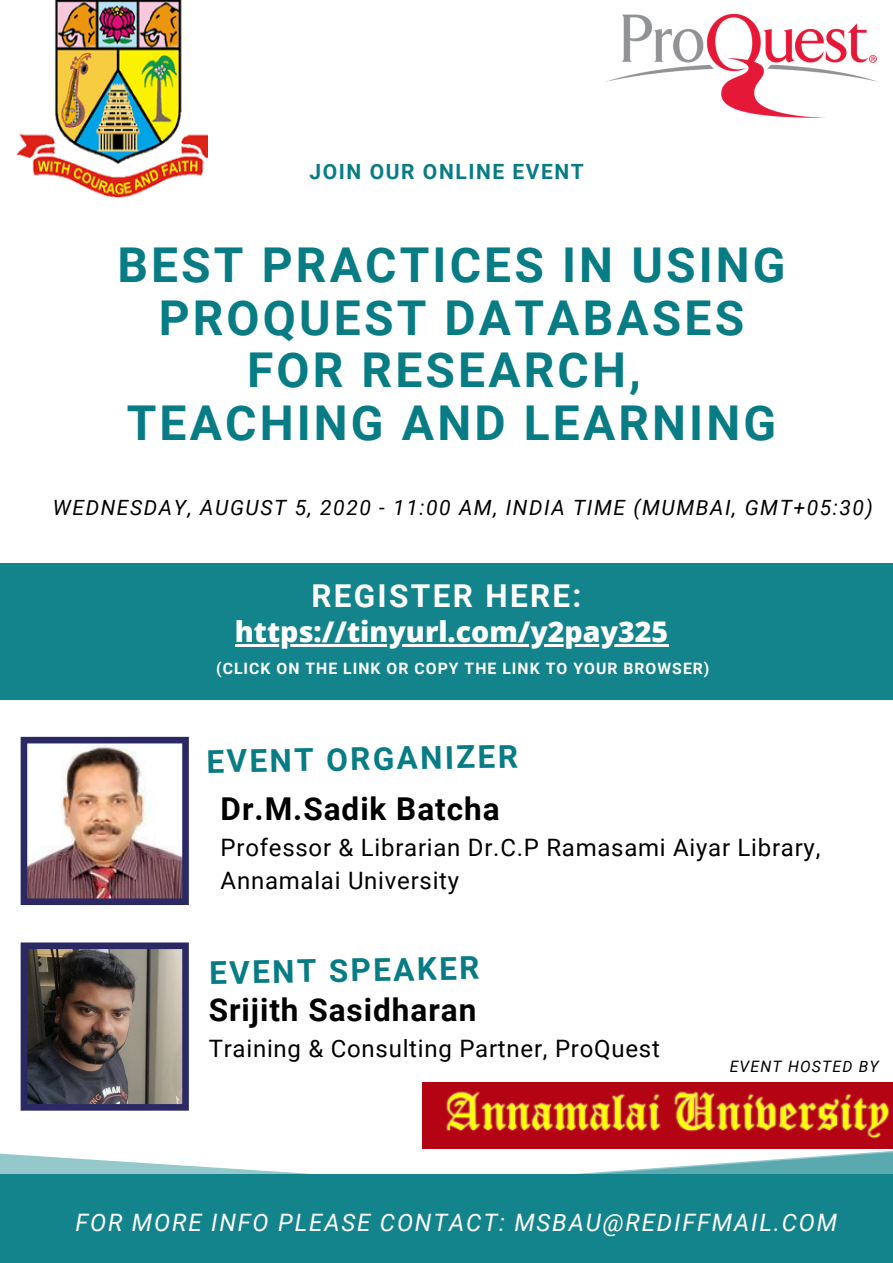
<style>
.page{position:relative;width:893px;height:1263px;background:#fff}
.page>*{position:absolute;margin:0;border:0;box-sizing:border-box;transform-origin:0 0}
.t1{font:700 48px/52.5px "Roboto";letter-spacing:.065em;color:#077c85;text-align:center}
.t2{font:700 31.5px "Roboto";letter-spacing:.03em;color:#000}
.t3{font:700 31.5px "Roboto";color:#077c85}
.t4{font:700 31.5px "Roboto";letter-spacing:.075em;color:#fff}
.t5{font:800 28.5px "Open Sans";color:#fff}
.t6{font:24px/33.3px "Roboto";letter-spacing:.03em;color:#000}
.t7{font:italic 24px "Roboto";letter-spacing:.075em;color:#fff}
.t8{font:italic 21px "Roboto";letter-spacing:.075em;color:#000}
.t9{font:700 21px "Roboto";letter-spacing:.075em;color:#077c85}
.t10{font:700 15.75px "Roboto";letter-spacing:.065em;color:#fff}
.t11{font:italic 15.75px "Roboto";letter-spacing:.075em;color:#000}
</style>
<div class="page">
<div style="left:0;top:564px;width:893px;height:136px;background:#13848c"></div>
<svg style="left:0;top:1148px;width:893px;height:26px"></svg>
<div style="left:0;top:1174px;width:893px;height:89px;background:#13848c"></div>
<img style="left:606px;top:15px;width:271px;height:103px">
<img style="left:16px;top:0;width:192px;height:198px">
<img style="left:422px;top:1083px;width:471px;height:65px">
<img style="left:21px;top:942px;width:168px;height:169px">
<img style="left:21px;top:737px;width:168px;height:168px">
<hr style="left:235px;top:644px;width:433px;height:3px;background:#fff">
<p class="t9" style="left:310px;top:160px;width:276px">JOIN OUR ONLINE EVENT</p>
<h1 class="t1" style="left:117px;top:240px;width:669px">BEST PRACTICES IN USING<br>PROQUEST DATABASES<br>FOR RESEARCH,<br>TEACHING AND LEARNING</h1>
<p class="t8" style="left:53px;top:495px;width:821px">WEDNESDAY, AUGUST 5, 2020 - 11:00 AM, INDIA TIME (MUMBAI, GMT+05:30)</p>
<h2 class="t4" style="left:311px;top:577px;width:272px">REGISTER HERE:</h2>
<p class="t5" style="left:235px;top:612px;width:435px">https://tinyurl.com/y2pay325</p>
<p class="t10" style="left:216px;top:659px;width:495px">(CLICK ON THE LINK OR COPY THE LINK TO YOUR BROWSER)</p>
<h2 class="t3" style="left:206px;top:743px;width:313px;rotate:-1deg">EVENT ORGANIZER</h2>
<h2 class="t2" style="left:221px;top:791px;width:280px">Dr.M.Sadik Batcha</h2>
<p class="t6" style="left:221px;top:831px;width:601px">Professor &amp; Librarian Dr.C.P Ramasami Aiyar Library,<br>Annamalai University</p>
<h2 class="t3" style="left:209px;top:954px;width:272px;rotate:-1deg">EVENT SPEAKER</h2>
<h2 class="t2" style="left:209px;top:992px;width:269px">Srijith Sasidharan</h2>
<p class="t6" style="left:209px;top:1032px;width:453px">Training &amp; Consulting Partner, ProQuest</p>
<p class="t11" style="left:729px;top:1057px;width:151px">EVENT HOSTED BY</p>
<p class="t7" style="left:75px;top:1209px;width:763px">FOR MORE INFO PLEASE CONTACT: MSBAU@REDIFFMAIL.COM</p>
</div>
